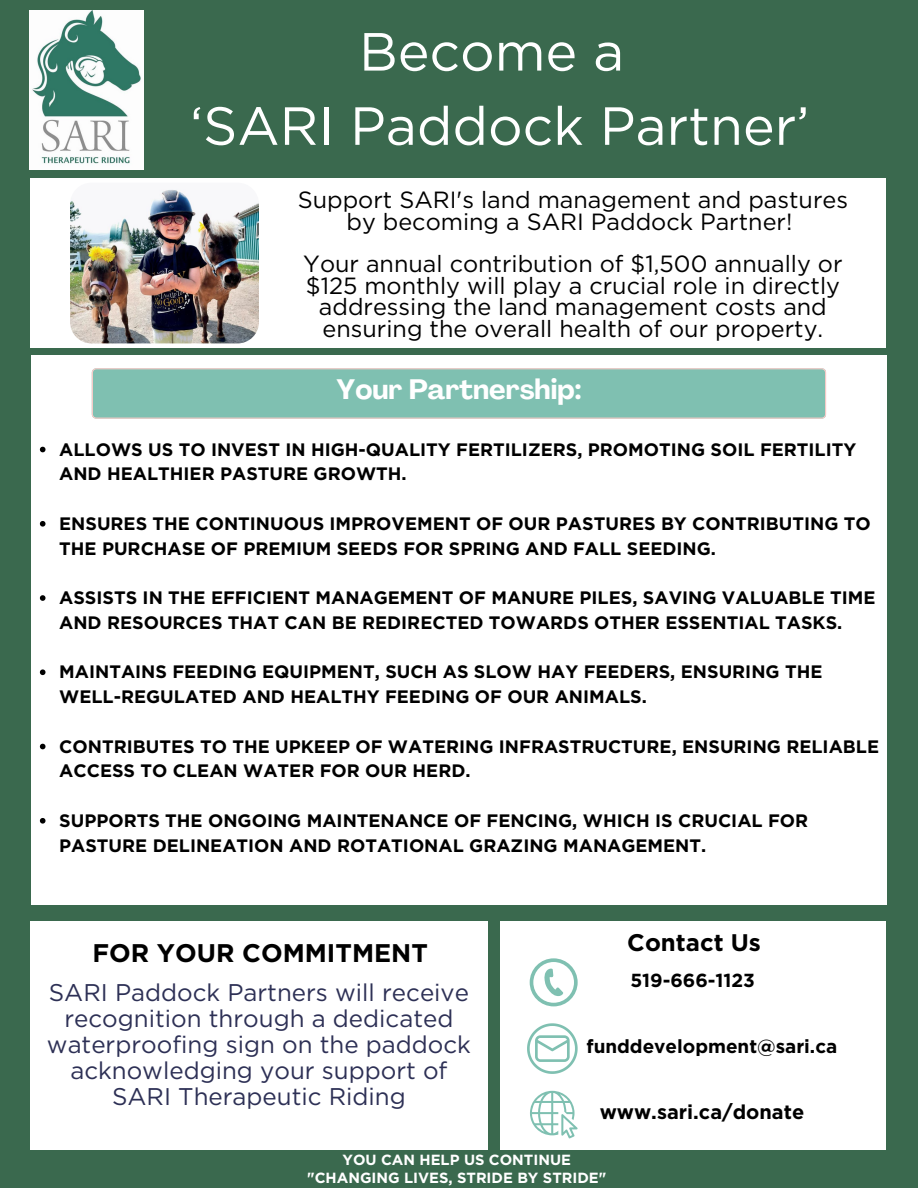
<style>
.page{position:relative;width:918px;height:1188px;background:#3a694e}
.page>*{position:absolute;margin:0;border:0;box-sizing:border-box;transform-origin:0 0}
.t1{font:53.55px/74.2px "Gotham";color:#fff;text-align:center}
.t2{font:700 27.75px "Agrandir";color:#fff}
.t3{font:700 25.5px "Gotham";color:#000}
.t4{font:24.15px/25.8px "Gotham";color:#2d3055;text-align:center}
.t5{font:700 24px "Gotham";color:#000}
.t6{font:23.4px/21.3px "Gotham";color:#000;text-align:center}
.t7{font:700 19.95px "Gotham";color:#000}
.t8{font:700 18.9px "Gotham";color:#000}
.t9{font:700 18px/24.8px "Gotham";color:#000}
.t10{font:700 14.7px "Gotham";color:#fff}
</style>
<div class="page">
<div style="left:500px;top:922px;width:385px;height:228px;background:#fff"></div>
<div style="left:31px;top:355px;width:855px;height:550px;background:#fff"></div>
<div style="left:30px;top:178px;width:855px;height:170px;background:#fff"></div>
<img style="left:70px;top:183px;width:189px;height:160px;border-radius:21px">
<img style="left:30px;top:10px;width:113px;height:160px">
<svg style="left:530px;top:958px;width:48px;height:48px"></svg>
<svg style="left:527px;top:1023px;width:51px;height:51px"></svg>
<svg style="left:530px;top:1091px;width:47px;height:47px"></svg>
<svg style="left:92px;top:368px;width:734px;height:51px;background:#85c0b2"></svg>
<div style="left:30px;top:922px;width:458px;height:228px;background:#fff"></div>
<svg style="left:40px;top:447px;width:6px;height:5px"></svg>
<svg style="left:40px;top:521px;width:6px;height:6px"></svg>
<svg style="left:40px;top:595px;width:6px;height:6px"></svg>
<svg style="left:40px;top:669px;width:6px;height:6px"></svg>
<svg style="left:40px;top:744px;width:6px;height:5px"></svg>
<svg style="left:40px;top:818px;width:6px;height:6px"></svg>
<h5 class="t1" style="left:190px;top:14px;width:621px">Become a<br>‘SARI Paddock Partner’</h5>
<h1 class="t6" style="left:298px;top:189px;width:552px">Support SARI's land management and pastures by becoming a SARI Paddock Partner!</h1>
<p class="t6" style="left:303px;top:253px;width:541px">Your annual contribution of $1,500 annually or $125 monthly will play a crucial role in directly addressing the land management costs and ensuring the overall health of our property.</p>
<h2 class="t2" style="left:337px;top:378px;width:246px">Your Partnership:</h2>
<h6 class="t9" style="left:59px;top:437px;width:799px">ALLOWS US TO INVEST IN HIGH-QUALITY FERTILIZERS, PROMOTING SOIL FERTILITY<br>AND HEALTHIER PASTURE GROWTH.</h6>
<p class="t9" style="left:59px;top:511px;width:813px">ENSURES THE CONTINUOUS IMPROVEMENT OF OUR PASTURES BY CONTRIBUTING TO<br>THE PURCHASE OF PREMIUM SEEDS FOR SPRING AND FALL SEEDING.</p>
<h6 class="t9" style="left:59px;top:585px;width:818px">ASSISTS IN THE EFFICIENT MANAGEMENT OF MANURE PILES, SAVING VALUABLE TIME<br>AND RESOURCES THAT CAN BE REDIRECTED TOWARDS OTHER ESSENTIAL TASKS.</h6>
<p class="t9" style="left:59px;top:660px;width:765px">MAINTAINS FEEDING EQUIPMENT, SUCH AS SLOW HAY FEEDERS, ENSURING THE<br>WELL-REGULATED AND HEALTHY FEEDING OF OUR ANIMALS.</p>
<h6 class="t9" style="left:59px;top:734px;width:821px">CONTRIBUTES TO THE UPKEEP OF WATERING INFRASTRUCTURE, ENSURING RELIABLE<br>ACCESS TO CLEAN WATER FOR OUR HERD.</h6>
<h2 class="t9" style="left:59px;top:808px;width:751px">SUPPORTS THE ONGOING MAINTENANCE OF FENCING, WHICH IS CRUCIAL FOR<br>PASTURE DELINEATION AND ROTATIONAL GRAZING MANAGEMENT.</h2>
<h4 class="t3" style="left:93px;top:938px;width:337px">FOR YOUR COMMITMENT</h4>
<p class="t4" style="left:47px;top:980px;width:426px">SARI Paddock Partners will receive recognition through a dedicated waterproofing sign on the paddock acknowledging your support of<br>SARI Therapeutic Riding</p>
<p class="t5" style="left:627px;top:928px;width:135px">Contact Us</p>
<p class="t8" style="left:630px;top:969px;width:126px">519-666-1123</p>
<p class="t8" style="left:586px;top:1035px;width:252px">funddevelopment@sari.ca</p>
<p class="t7" style="left:600px;top:1100px;width:206px">www.sari.ca/donate</p>
<p class="t10" style="left:343px;top:1151px;width:230px">YOU CAN HELP US CONTINUE</p>
<p class="t10" style="left:307px;top:1169px;width:301px">"CHANGING LIVES, STRIDE BY STRIDE"</p>
</div>
